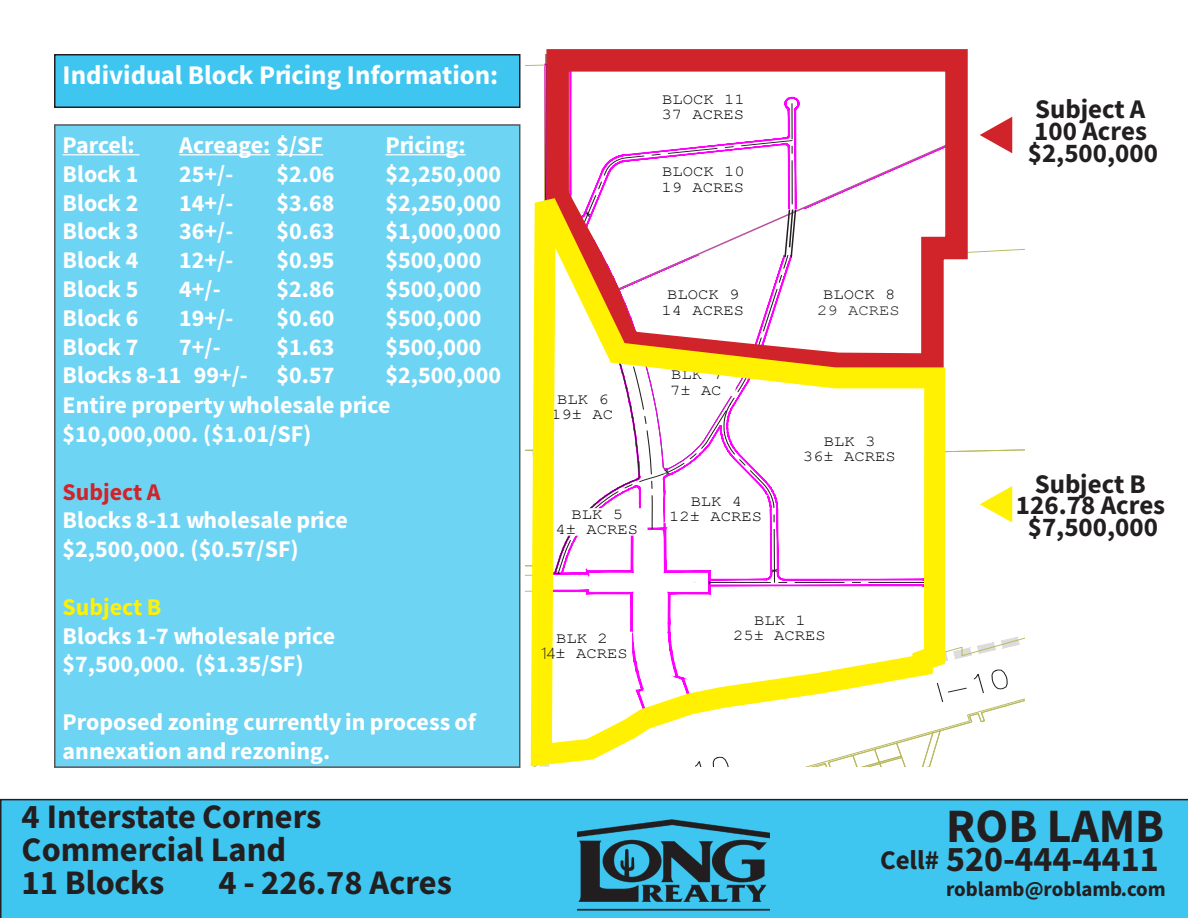
<style>
.page{position:relative;width:1188px;height:918px;background:#fff}
.page>*{position:absolute;margin:0;border:0;box-sizing:border-box;transform-origin:0 0}
.t1{font:48px "Source Sans Variable";color:#231f20}
.t2{font:36px "Source Sans Variable";color:#231f20}
.t3{font:34.5px "Source Sans Variable";color:#231f20}
.t4{font:27px "Source Sans Variable";color:#231f20}
.t5{font:27px "Source Sans Variable";color:#fff}
.t6{font:24px/28.8px "Source Sans Variable";color:#fff}
.t7{font:24px "Source Sans Variable";color:#d1232a}
.t8{font:24px "Source Sans Variable";color:#fff101}
.t9{font:21px "Source Sans Variable";color:#231f20}
.t10{font:15.15px/15.3px "Courier New";color:#000;text-align:center;scale:1.13 1}
.t11{font:15.15px/15.3px "Courier New";color:#231f20;text-align:center;scale:1.13 1}
.t12{font:300 15px "Microsoft Ya Hei";color:#231f20}
.s1{color:#000}
</style>
<div class="page">
<div style="left:0;top:799px;width:1188px;height:119px;background:#3ec6f0"></div>
<div style="left:55px;top:125px;width:465px;height:642px;background:#6ed4f3"></div>
<div style="left:55px;top:55px;width:465px;height:52px;background:#3ec6f0"></div>
<div style="left:54px;top:54px;width:467px;height:54px;border:2px solid #231f20"></div>
<hr style="left:63px;top:154px;width:77px;height:1px;background:#fff">
<img style="left:577px;top:819px;width:192px;height:94px">
<hr style="left:179px;top:154px;width:91px;height:1px;background:#fff">
<hr style="left:386px;top:154px;width:80px;height:1px;background:#fff">
<hr style="left:276px;top:154px;width:47px;height:1px;background:#fff">
<svg style="left:546px;top:49px;width:422px;height:5px;background:#d1272e"></svg>
<svg style="left:526px;top:54px;width:499px;height:712px"></svg>
<p class="t5" style="left:63px;top:59px;width:437px">Individual Block Pricing Information:</p>
<p class="t6" style="left:179px;top:131px;width:145px">Acreage: $/SF</p>
<p class="t6" style="left:179px;top:160px;width:56px">25+/-</p>
<p class="t6" style="left:179px;top:188px;width:56px">14+/-</p>
<p class="t6" style="left:179px;top:217px;width:56px">36+/-</p>
<p class="t6" style="left:179px;top:246px;width:56px">12+/-</p>
<p class="t6" style="left:179px;top:275px;width:43px">4+/-</p>
<p class="t6" style="left:179px;top:304px;width:56px">19+/-</p>
<p class="t6" style="left:179px;top:332px;width:43px">7+/-</p>
<p class="t6" style="left:194px;top:361px;width:56px">99+/-</p>
<p class="t6" style="left:386px;top:131px;width:82px">Pricing:</p>
<p class="t6" style="left:386px;top:160px;width:117px">$2,250,000</p>
<p class="t6" style="left:386px;top:188px;width:117px">$2,250,000</p>
<p class="t6" style="left:386px;top:217px;width:117px">$1,000,000</p>
<p class="t6" style="left:386px;top:246px;width:97px">$500,000</p>
<p class="t6" style="left:386px;top:275px;width:97px">$500,000</p>
<p class="t6" style="left:386px;top:304px;width:97px">$500,000</p>
<p class="t6" style="left:386px;top:332px;width:97px">$500,000</p>
<p class="t6" style="left:386px;top:361px;width:117px">$2,500,000</p>
<p class="t6" style="left:63px;top:131px;width:74px">Parcel:</p>
<p class="t6" style="left:63px;top:160px;width:77px">Block 1</p>
<p class="t6" style="left:63px;top:188px;width:77px">Block 2</p>
<p class="t6" style="left:63px;top:217px;width:77px">Block 3</p>
<p class="t6" style="left:63px;top:246px;width:77px">Block 4</p>
<p class="t6" style="left:63px;top:275px;width:77px">Block 5</p>
<p class="t6" style="left:63px;top:304px;width:77px">Block 6</p>
<p class="t6" style="left:63px;top:332px;width:77px">Block 7</p>
<p class="t6" style="left:63px;top:361px;width:120px">Blocks 8-11</p>
<p class="t6" style="left:276px;top:160px;width:59px">$2.06</p>
<p class="t6" style="left:276px;top:188px;width:59px">$3.68</p>
<p class="t6" style="left:276px;top:217px;width:59px">$0.63</p>
<p class="t6" style="left:276px;top:246px;width:59px">$0.95</p>
<p class="t6" style="left:276px;top:275px;width:59px">$2.86</p>
<p class="t6" style="left:276px;top:304px;width:59px">$0.60</p>
<p class="t6" style="left:276px;top:332px;width:59px">$1.63</p>
<p class="t6" style="left:276px;top:361px;width:59px">$0.57</p>
<p class="t6" style="left:63px;top:391px;width:329px">Entire property wholesale price $10,000,000. ($1.01/SF)</p>
<p class="t7" style="left:63px;top:477px;width:99px">Subject A</p>
<p class="t6" style="left:63px;top:506px;width:287px">Blocks 8-11 wholesale price</p>
<p class="t6" style="left:63px;top:535px;width:238px">$2,500,000. ($0.57/SF)</p>
<p class="t8" style="left:63px;top:592px;width:100px">Subject B</p>
<p class="t6" style="left:63px;top:621px;width:274px">Blocks 1-7 wholesale price</p>
<p class="t6" style="left:63px;top:650px;width:243px">$7,500,000. ($1.35/SF)</p>
<p class="t6" style="left:63px;top:708px;width:415px">Proposed zoning currently in process of annexation and rezoning.</p>
<p class="t3" style="left:22px;top:795px;width:301px">4 Interstate Corners</p>
<p class="t3" style="left:22px;top:828px;width:266px">Commercial Land</p>
<p class="t3" style="left:22px;top:861px;width:144px">11 Blocks</p>
<p class="t3" style="left:218px;top:861px;width:235px">4 - 226.78 Acres</p>
<p class="t10" style="left:662px;top:91px;width:75px;text-align:left">BLOCK 11<br>37 ACRES</p>
<p class="t10" style="left:662px;top:164px;width:75px;text-align:left">BLOCK 10<br>19 ACRES</p>
<p class="t10" style="left:551px;top:391px;width:56px">BLK 6<br>19± AC</p>
<p class="t10" style="left:662px;top:287px;width:75px">BLOCK 9<br>14 ACRES</p>
<p class="t10" style="left:670px;top:367px;width:48px;text-align:left">BLK 7<br>7± AC</p>
<p class="t10" style="left:556px;top:506px;width:75px">BLK 5<br>4± ACRES</p>
<p class="t10" style="left:669px;top:493px;width:84px">BLK 4<br>12± ACRES</p>
<p class="t11" style="left:817px;top:287px;width:75px"><span class="s1">BLOCK 8<br></span>29 ACRES</p>
<p class="t10" style="left:803px;top:433px;width:84px">BLK 3<br>36± ACRES</p>
<p class="t10" style="left:535px;top:630px;width:84px">BLK 2<br>14± ACRES</p>
<p class="t12" style="left:541px;top:644px;width:16px">14</p>
<p class="t10" style="left:733px;top:612px;width:84px">BLK 1<br>25± ACRES</p>
<p class="t4" style="left:1035px;top:93px;width:112px">Subject A</p>
<p class="t4" style="left:1034px;top:115px;width:114px">100 Acres</p>
<p class="t4" style="left:1028px;top:136px;width:132px">$2,500,000</p>
<p class="t4" style="left:1035px;top:467px;width:113px">Subject B</p>
<p class="t4" style="left:1016px;top:489px;width:151px">126.78 Acres</p>
<p class="t4" style="left:1028px;top:511px;width:132px">$7,500,000</p>
<p class="t4" style="left:880px;top:844px;width:60px">Cell#</p>
<p class="t1" style="left:946px;top:797px;width:220px">ROB LAMB</p>
<p class="t2" style="left:946px;top:837px;width:214px">520-444-4411</p>
<p class="t9" style="left:946px;top:876px;width:221px">roblamb@roblamb.com</p>
</div>
